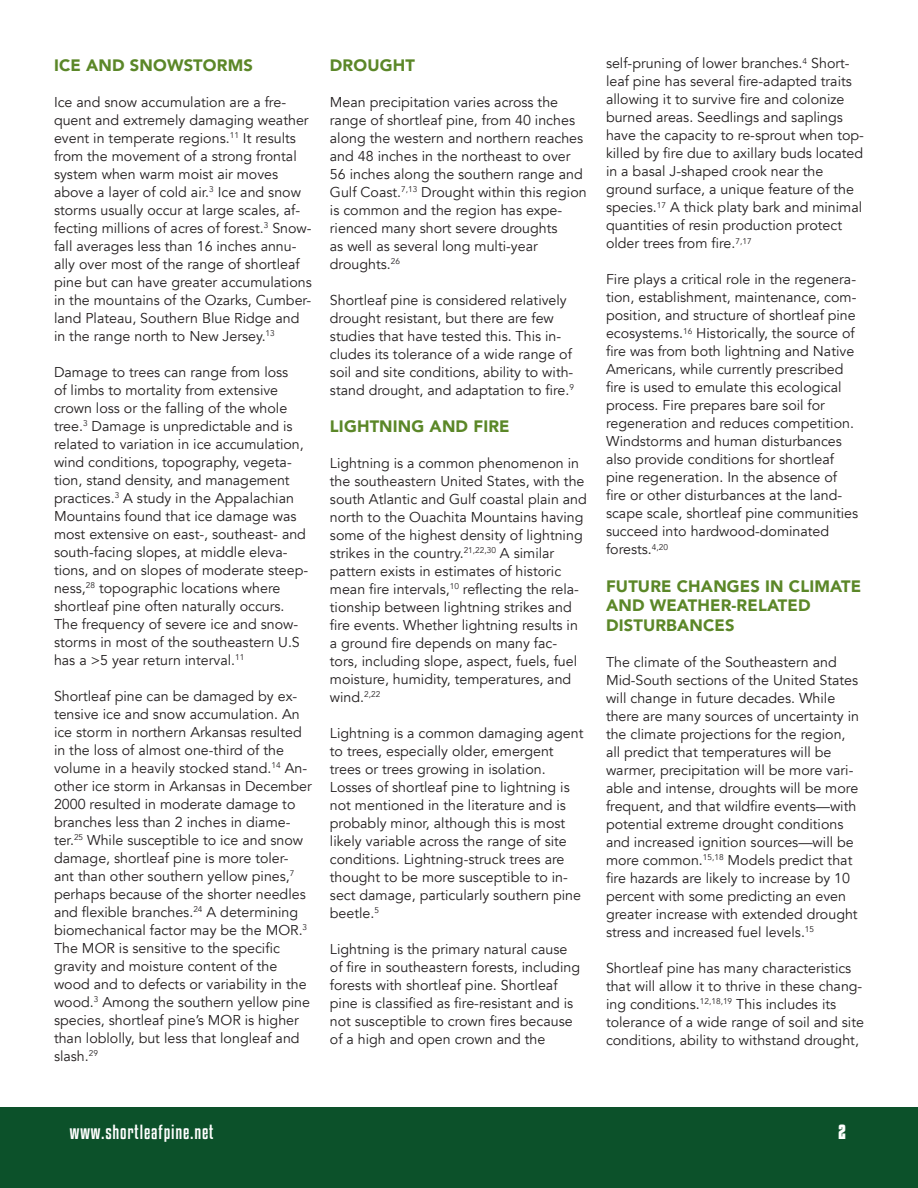
<style>
.page{position:relative;width:918px;height:1188px;background:#fff}
.page>*{position:absolute;margin:0;border:0;box-sizing:border-box;transform-origin:0 0}
.t1{font:18px "Kenyan Coffee Rg";letter-spacing:.05em;color:#fff}
.t2{font:700 18px "Kenyan Coffee Rg";color:#fff}
.t3{font:900 16.5px/19.5px "Avenir";letter-spacing:.01em;color:#5b8728}
.t4{font:14.25px/18px "Avenir";color:#231f20}
</style>
<div class="page">
<div style="left:0;top:1107px;width:918px;height:81px;background:#0c512a"></div>
<p class="t3" style="left:54px;top:55px;width:200px">ICE AND SNOWSTORMS</p>
<p class="t4" style="left:54px;top:93px;width:259px">Ice and snow accumulation are a fre&shy;quent and extremely damaging weather event in temperate regions.<sup>11</sup> It results from the movement of a strong frontal system when warm moist air moves above a layer of cold air.<sup>3</sup> Ice and snow storms usually occur at large scales, af&shy;fecting millions of acres of forest.<sup>3</sup> Snow&shy;fall averages less than 16 inches annu&shy;ally over most of the range of shortleaf pine but can have greater accumulations in the mountains of the Ozarks, Cumber&shy;land Plateau, Southern Blue Ridge and in the range north to New Jersey.<sup>13</sup></p>
<p class="t4" style="left:54px;top:363px;width:256px">Damage to trees can range from loss<br>of limbs to mortality from extensive crown loss or the falling of the whole tree.<sup>3</sup> Damage is unpredictable and is related to variation in ice accumulation, wind conditions, topography, vegeta&shy;tion, stand density, and management practices.<sup>3</sup> A study in the Appalachian Mountains found that ice damage was most extensive on east-, southeast- and south-facing slopes, at middle eleva&shy;tions, and on slopes of moderate steep&shy;ness,<sup>28</sup> topographic locations where shortleaf pine often naturally occurs.<br>The frequency of severe ice and snow&shy;storms in most of the southeastern U.S has a &gt;5 year return interval.<sup>11</sup></p>
<p class="t4" style="left:54px;top:687px;width:259px">Shortleaf pine can be damaged by ex&shy;tensive ice and snow accumulation. An ice storm in northern Arkansas resulted in the loss of almost one-third of the volume in a heavily stocked stand.<sup>14</sup> An&shy;other ice storm in Arkansas in December 2000 resulted in moderate damage to branches less than 2 inches in diame&shy;ter.<sup>25</sup> While susceptible to ice and snow damage, shortleaf pine is more toler&shy;ant than other southern yellow pines,<sup>7 </sup>perhaps because of the shorter needles and flexible branches.<sup>24</sup> A determining biomechanical factor may be the MOR.<sup>3<br></sup>The MOR is sensitive to the specific gravity and moisture content of the wood and to defects or variability in the wood.<sup>3</sup> Among the southern yellow pine species, shortleaf pine’s MOR is higher than loblolly, but less that longleaf and slash.<sup>29</sup></p>
<p class="t3" style="left:330px;top:55px;width:86px">DROUGHT</p>
<p class="t4" style="left:330px;top:93px;width:258px">Mean precipitation varies across the range of shortleaf pine, from 40 inches along the western and northern reaches and 48 inches in the northeast to over 56 inches along the southern range and Gulf Coast.<sup>7,13</sup> Drought within this region is common and the region has expe&shy;rienced many short severe droughts<br>as well as several long multi-year droughts.<sup>26</sup></p>
<p class="t4" style="left:330px;top:291px;width:246px">Shortleaf pine is considered relatively drought resistant, but there are few studies that have tested this. This in&shy;cludes its tolerance of a wide range of soil and site conditions, ability to with&shy;stand drought, and adaptation to fire.<sup>9</sup></p>
<p class="t3" style="left:330px;top:416px;width:181px">LIGHTNING AND FIRE</p>
<p class="t4" style="left:330px;top:454px;width:259px">Lightning is a common phenomenon in the southeastern United States, with the south Atlantic and Gulf coastal plain and north to the Ouachita Mountains having some of the highest density of lightning strikes in the country.<sup>21,22,30</sup> A similar pattern exists in estimates of historic mean fire intervals,<sup>10</sup> reflecting the rela&shy;tionship between lightning strikes and fire events. Whether lightning results in a ground fire depends on many fac&shy;tors, including slope, aspect, fuels, fuel moisture, humidity, temperatures, and wind.<sup>2,22</sup></p>
<p class="t4" style="left:330px;top:724px;width:255px">Lightning is a common damaging agent to trees, especially older, emergent trees or trees growing in isolation.<br>Losses of shortleaf pine to lightning is not mentioned in the literature and is probably minor, although this is most likely variable across the range of site conditions. Lightning-struck trees are thought to be more susceptible to in&shy;sect damage, particularly southern pine beetle.<sup>5</sup></p>
<p class="t4" style="left:330px;top:940px;width:252px">Lightning is the primary natural cause of fire in southeastern forests, including forests with shortleaf pine. Shortleaf pine is classified as fire-resistant and is not susceptible to crown fires because of a high and open crown and the</p>
<p class="t4" style="left:606px;top:55px;width:260px">self-pruning of lower branches.<sup>4</sup> Short&shy;leaf pine has several fire-adapted traits allowing it to survive fire and colonize burned areas. Seedlings and saplings have the capacity to re-sprout when top&shy;killed by fire due to axillary buds located in a basal J-shaped crook near the ground surface, a unique feature of the species.<sup>17</sup> A thick platy bark and minimal quantities of resin production protect older trees from fire.<sup>7,17</sup></p>
<p class="t4" style="left:606px;top:271px;width:254px">Fire plays a critical role in the regenera&shy;tion, establishment, maintenance, com&shy;position, and structure of shortleaf pine ecosystems.<sup>16</sup> Historically, the source of fire was from both lightning and Native Americans, while currently prescribed fire is used to emulate this ecological process. Fire prepares bare soil for regeneration and reduces competition.<br>Windstorms and human disturbances also provide conditions for shortleaf pine regeneration. In the absence of fire or other disturbances at the land&shy;scape scale, shortleaf pine communities succeed into hardwood-dominated forests.<sup>4,20</sup></p>
<p class="t3" style="left:606px;top:576px;width:257px">FUTURE CHANGES IN CLIMATE<br>AND WEATHER-RELATED</p>
<p class="t3" style="left:606px;top:615px;width:130px">DISTURBANCES</p>
<p class="t4" style="left:606px;top:653px;width:255px">The climate of the Southeastern and Mid-South sections of the United States will change in future decades. While there are many sources of uncertainty in the climate projections for the region, all predict that temperatures will be warmer, precipitation will be more vari&shy;able and intense, droughts will be more frequent, and that wildfire events—with potential extreme drought conditions and increased ignition sources—will be more common.<sup>15,18</sup> Models predict that fire hazards are likely to increase by 10 percent with some predicting an even greater increase with extended drought stress and increased fuel levels.<sup>15</sup></p>
<p class="t4" style="left:606px;top:959px;width:260px">Shortleaf pine has many characteristics that will allow it to thrive in these chang&shy;ing conditions.<sup>12,18,19</sup> This includes its tolerance of a wide range of soil and site conditions, ability to withstand drought,</p>
<p class="t1" style="left:70px;top:1119px;width:248px">www.southernforesthealth.net/insects</p>
<p class="t2" style="left:840px;top:1119px;width:9px">2</p>
<p class="t1" style="left:113px;top:1119px;width:102px">hortleafpin .net</p>
</div>
